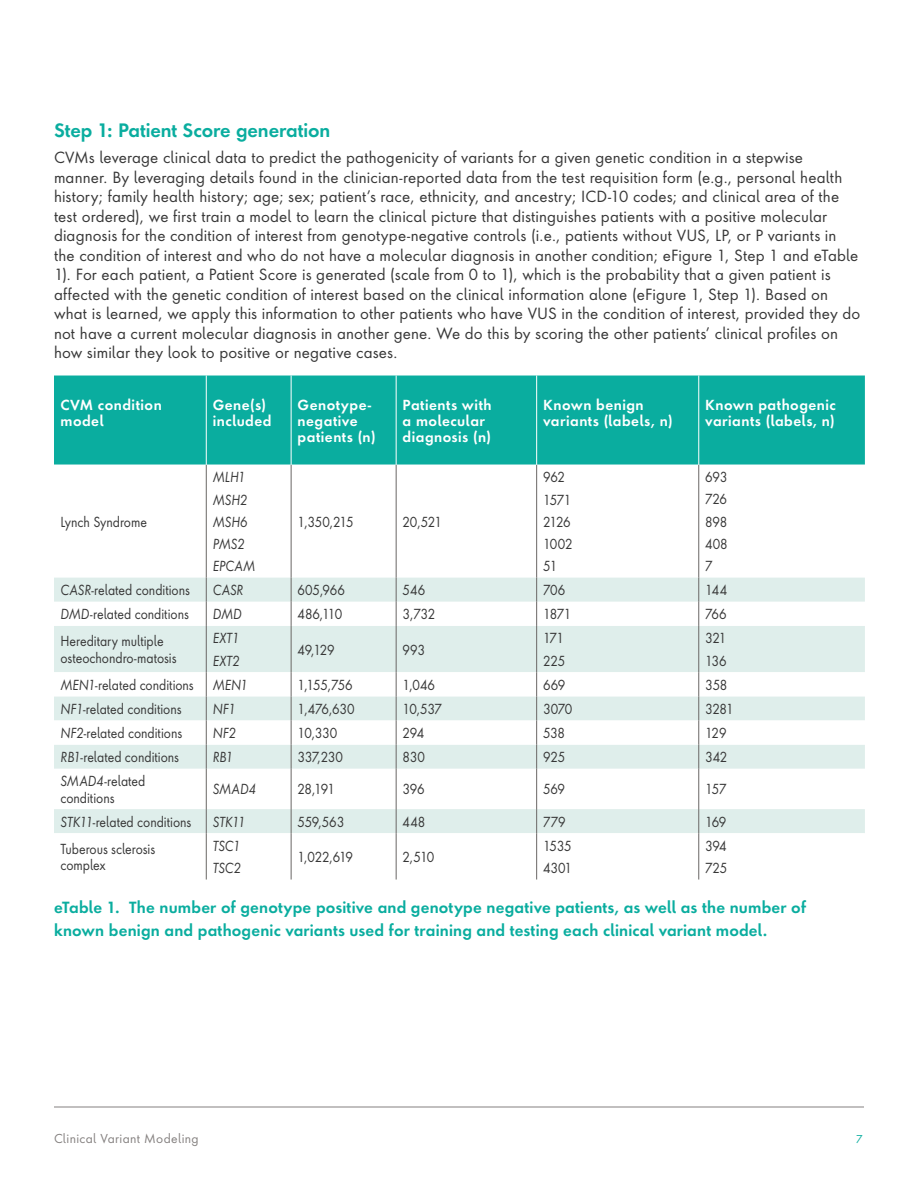
<style>
.page{position:relative;width:918px;height:1188px;background:#fff}
.page>*{position:absolute;margin:0;border:0;box-sizing:border-box;transform-origin:0 0}
.t1{font:600 18px "Futura Allele";letter-spacing:-.005em;color:#0aad9f}
.t2{font:15px/19.5px "Futura Allele";letter-spacing:.01em;color:#373737}
.t3{font:600 15px/22.5px "Futura Next";letter-spacing:.01em;color:#0aad9f}
.t4{font:13.5px/22.2px "Futura Next";letter-spacing:-.005em;color:#373737;scale:.9 1}
.t5{font:600 13.5px/16.2px "Futura Next";letter-spacing:.035em;color:#fff}
.t6{font:italic 13.5px/22.2px "Futura Next";letter-spacing:-.005em;color:#373737;scale:.9 1}
.t7{font:13.5px/22.2px "Futura Next";letter-spacing:-.04em;color:#373737;scale:.9 1}
.t8{font:italic 13.5px/22.2px "Futura Next";letter-spacing:.02em;color:#373737;scale:.9 1}
.t9{font:12px "Futura Allele";letter-spacing:.025em;color:#858180}
.t10{font:10.5px "Futura Allele";color:#0aad9f}
.s1{font-style:italic}
</style>
<div class="page">
<hr style="left:54px;top:1107px;width:810px;height:1px;background:#858180">
<div style="left:54px;top:376px;width:811px;height:89px;background:#0aad9f"></div>
<svg style="left:54px;top:465px;width:811px;height:113px"></svg>
<div style="left:54px;top:578px;width:811px;height:24px;background:#dfeeeb"></div>
<svg style="left:54px;top:602px;width:811px;height:278px"></svg>
<hr style="left:206px;top:465px;width:1px;height:113px;background:#6a6765">
<hr style="left:291px;top:465px;width:1px;height:113px;background:#6a6765">
<hr style="left:396px;top:465px;width:1px;height:113px;background:#6a6765">
<hr style="left:536px;top:465px;width:1px;height:113px;background:#6a6765">
<hr style="left:699px;top:465px;width:1px;height:113px;background:#6a6765">
<svg style="left:206px;top:578px;width:1px;height:48px"></svg>
<svg style="left:291px;top:578px;width:1px;height:48px"></svg>
<svg style="left:396px;top:578px;width:1px;height:48px"></svg>
<svg style="left:536px;top:578px;width:1px;height:48px"></svg>
<svg style="left:699px;top:578px;width:1px;height:48px"></svg>
<hr style="left:206px;top:626px;width:1px;height:46px;background:#6a6765">
<hr style="left:291px;top:626px;width:1px;height:46px;background:#6a6765">
<hr style="left:396px;top:626px;width:1px;height:46px;background:#6a6765">
<hr style="left:536px;top:626px;width:1px;height:46px;background:#6a6765">
<hr style="left:699px;top:626px;width:1px;height:46px;background:#6a6765">
<svg style="left:206px;top:672px;width:1px;height:97px"></svg>
<svg style="left:291px;top:672px;width:1px;height:97px"></svg>
<svg style="left:396px;top:672px;width:1px;height:97px"></svg>
<svg style="left:536px;top:672px;width:1px;height:97px"></svg>
<svg style="left:699px;top:672px;width:1px;height:97px"></svg>
<hr style="left:206px;top:769px;width:1px;height:40px;background:#6a6765">
<hr style="left:291px;top:769px;width:1px;height:40px;background:#6a6765">
<hr style="left:396px;top:769px;width:1px;height:40px;background:#6a6765">
<hr style="left:536px;top:769px;width:1px;height:40px;background:#6a6765">
<hr style="left:699px;top:769px;width:1px;height:40px;background:#6a6765">
<svg style="left:206px;top:809px;width:1px;height:24px"></svg>
<svg style="left:291px;top:809px;width:1px;height:24px"></svg>
<svg style="left:396px;top:809px;width:1px;height:24px"></svg>
<svg style="left:536px;top:809px;width:1px;height:24px"></svg>
<svg style="left:699px;top:809px;width:1px;height:24px"></svg>
<hr style="left:206px;top:833px;width:1px;height:47px;background:#6a6765">
<hr style="left:291px;top:833px;width:1px;height:47px;background:#6a6765">
<hr style="left:396px;top:833px;width:1px;height:47px;background:#6a6765">
<hr style="left:536px;top:833px;width:1px;height:47px;background:#6a6765">
<hr style="left:699px;top:833px;width:1px;height:47px;background:#6a6765">
<hr style="left:206px;top:376px;width:1px;height:89px;background:#fff">
<hr style="left:291px;top:376px;width:1px;height:89px;background:#fff">
<hr style="left:396px;top:376px;width:1px;height:89px;background:#fff">
<hr style="left:536px;top:376px;width:1px;height:89px;background:#fff">
<hr style="left:698px;top:376px;width:1px;height:89px;background:#fff">
<p class="t1" style="left:54px;top:118px;width:278px">Step 1: Patient Score generation</p>
<p class="t2" style="left:54px;top:147px;width:808px">CVMs leverage clinical data to predict the pathogenicity of variants for a given genetic condition in a stepwise manner. By leveraging details found in the clinician-reported data from the test requisition form (e.g., personal health history; family health history; age; sex; patient’s race, ethnicity, and ancestry; ICD-10 codes; and clinical area of the test ordered), we first train a model to learn the clinical picture that distinguishes patients with a positive molecular diagnosis for the condition of interest from genotype-negative controls (i.e., patients without VUS, LP, or P variants in the condition of interest and who do not have a molecular diagnosis in another condition; eFigure 1, Step 1 and eTable 1). For each patient, a Patient Score is generated (scale from 0 to 1), which is the probability that a given patient is affected with the genetic condition of interest based on the clinical information alone (eFigure 1, Step 1). Based on what is learned, we apply this information to other patients who have VUS in the condition of interest, provided they do not have a current molecular diagnosis in another gene. We do this by scoring the other patients’ clinical profiles on how similar they look to positive or negative cases.</p>
<p class="t5" style="left:60px;top:396px;width:103px">CVM condition model</p>
<p class="t5" style="left:213px;top:396px;width:60px">Gene(s) included</p>
<p class="t5" style="left:298px;top:396px;width:80px">Genotype&shy;negative patients (n)</p>
<p class="t5" style="left:403px;top:396px;width:91px">Patients with a molecular diagnosis (n)</p>
<p class="t5" style="left:543px;top:396px;width:131px">Known benign variants (labels, n)</p>
<p class="t5" style="left:705px;top:396px;width:132px">Known pathogenic variants (labels, n)</p>
<p class="t4" style="left:60px;top:510px;width:98px">Lynch Syndrome</p>
<p class="t6" style="left:213px;top:466px;width:49px">MLH1<br>MSH2<br>MSH6<br>PMS2<br>EPCAM</p>
<p class="t4" style="left:298px;top:510px;width:64px">1,350,215</p>
<p class="t4" style="left:403px;top:510px;width:45px">20,521</p>
<p class="t7" style="left:543px;top:466px;width:34px">962<br>1571<br>2126<br>1002<br>51</p>
<p class="t4" style="left:705px;top:466px;width:27px;text-align:justify">693<br>726<br>898<br>408<br>7</p>
<p class="t4" style="left:60px;top:578px;width:145px"><span class="s1">CASR</span>-related conditions</p>
<p class="t6" style="left:213px;top:579px;width:36px">CASR</p>
<p class="t4" style="left:298px;top:578px;width:54px">605,966</p>
<p class="t4" style="left:403px;top:578px;width:27px">546</p>
<p class="t4" style="left:543px;top:578px;width:26px">706</p>
<p class="t4" style="left:705px;top:578px;width:26px">144</p>
<p class="t4" style="left:60px;top:603px;width:144px"><span class="s1">DMD</span>-related conditions</p>
<p class="t6" style="left:213px;top:603px;width:34px">DMD</p>
<p class="t4" style="left:298px;top:603px;width:51px">486,110</p>
<p class="t4" style="left:403px;top:603px;width:38px">3,732</p>
<p class="t4" style="left:543px;top:603px;width:33px">1871</p>
<p class="t4" style="left:705px;top:603px;width:25px">766</p>
<p class="t4" style="left:60px;top:633px;width:130px;line-height:16.2px">Hereditary multiple osteochondro-matosis</p>
<p class="t8" style="left:213px;top:627px;width:32px">EXT1<br>EXT2</p>
<p class="t4" style="left:298px;top:638px;width:43px">49,129</p>
<p class="t4" style="left:403px;top:638px;width:26px">993</p>
<p class="t4" style="left:543px;top:627px;width:26px">171<br>225</p>
<p class="t4" style="left:705px;top:627px;width:25px">321<br>136</p>
<p class="t4" style="left:60px;top:673px;width:150px"><span class="s1">MEN1</span>-related conditions</p>
<p class="t6" style="left:213px;top:674px;width:41px">MEN1</p>
<p class="t4" style="left:298px;top:673px;width:63px">1,155,756</p>
<p class="t4" style="left:403px;top:673px;width:38px">1,046</p>
<p class="t4" style="left:543px;top:673px;width:26px">669</p>
<p class="t4" style="left:705px;top:673px;width:26px">358</p>
<p class="t4" style="left:60px;top:697px;width:136px"><span class="s1">NF1</span>-related conditions</p>
<p class="t6" style="left:213px;top:698px;width:27px">NF1</p>
<p class="t4" style="left:298px;top:697px;width:65px">1,476,630</p>
<p class="t4" style="left:403px;top:697px;width:45px">10,537</p>
<p class="t4" style="left:543px;top:697px;width:34px">3070</p>
<p class="t4" style="left:705px;top:697px;width:33px">3281</p>
<p class="t4" style="left:60px;top:721px;width:137px"><span class="s1">NF2</span>-related conditions</p>
<p class="t6" style="left:213px;top:722px;width:28px">NF2</p>
<p class="t4" style="left:298px;top:721px;width:46px">10,330</p>
<p class="t4" style="left:403px;top:721px;width:25px">294</p>
<p class="t4" style="left:543px;top:721px;width:26px">538</p>
<p class="t4" style="left:705px;top:721px;width:25px">129</p>
<p class="t4" style="left:60px;top:745px;width:133px"><span class="s1">RB1</span>-related conditions</p>
<p class="t6" style="left:213px;top:746px;width:24px">RB1</p>
<p class="t4" style="left:298px;top:745px;width:52px">337,230</p>
<p class="t4" style="left:403px;top:745px;width:26px">830</p>
<p class="t4" style="left:543px;top:745px;width:26px">925</p>
<p class="t4" style="left:705px;top:745px;width:26px">342</p>
<p class="t4" style="left:60px;top:773px;width:96px;line-height:16.2px"><span class="s1">SMAD4</span>-related conditions</p>
<p class="t6" style="left:213px;top:778px;width:50px">SMAD4</p>
<p class="t4" style="left:298px;top:778px;width:43px">28,191</p>
<p class="t4" style="left:403px;top:778px;width:26px">396</p>
<p class="t4" style="left:543px;top:778px;width:26px">569</p>
<p class="t4" style="left:705px;top:778px;width:25px">157</p>
<p class="t4" style="left:60px;top:810px;width:147px"><span class="s1">STK11</span>-related conditions</p>
<p class="t6" style="left:213px;top:811px;width:38px">STK11</p>
<p class="t4" style="left:298px;top:810px;width:53px">559,563</p>
<p class="t4" style="left:403px;top:810px;width:27px">448</p>
<p class="t4" style="left:543px;top:810px;width:26px">779</p>
<p class="t4" style="left:705px;top:810px;width:25px">169</p>
<p class="t4" style="left:60px;top:840px;width:107px;line-height:16.2px">Tuberous sclerosis complex</p>
<p class="t6" style="left:213px;top:835px;width:33px">TSC1<br>TSC2</p>
<p class="t4" style="left:298px;top:845px;width:63px">1,022,619</p>
<p class="t4" style="left:403px;top:845px;width:37px">2,510</p>
<p class="t4" style="left:543px;top:834px;width:34px">1535<br>4301</p>
<p class="t4" style="left:705px;top:834px;width:26px">394<br>725</p>
<p class="t3" style="left:54px;top:896px;width:754px">eTable 1. The number of genotype positive and genotype negative patients, as well as the number of known benign and pathogenic variants used for training and testing each clinical variant model.</p>
<p class="t9" style="left:54px;top:1130px;width:146px">Clinical Variant Modeling</p>
<p class="t10" style="left:856px;top:1131px;width:8px">7</p>
</div>
